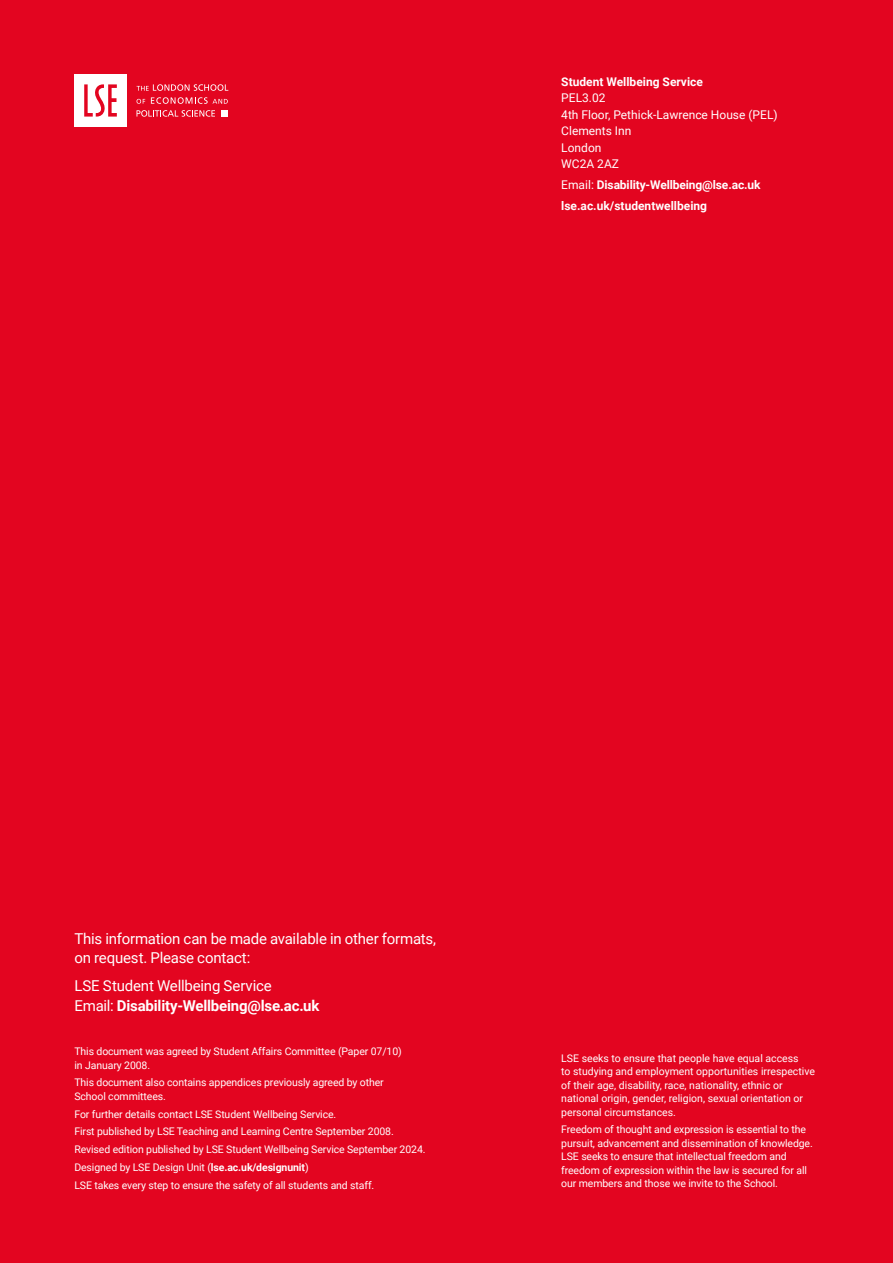
<style>
.page{position:relative;width:893px;height:1263px;background:#e30520}
.page>*{position:absolute;margin:0;border:0;box-sizing:border-box;transform-origin:0 0}
.t1{font:15px/19.5px "Roboto";letter-spacing:-.015em;color:#fff}
.t2{font:700 12px/20.7px "Roboto";color:#fff}
.t3{font:12px/16.5px "Roboto";color:#fff}
.t4{font:10.5px/13.5px "Roboto";letter-spacing:-.01em;color:#fff}
.s1{font-weight:400}
.s2{font-weight:700}
</style>
<div class="page">
<div style="left:74px;top:74px;width:53px;height:53px;background:#fff"></div>
<svg style="left:84px;top:84px;width:33px;height:33px"></svg>
<svg style="left:137px;top:110px;width:78px;height:7px"></svg>
<div style="left:221px;top:110px;width:7px;height:7px;background:#fff"></div>
<svg style="left:137px;top:84px;width:91px;height:7px"></svg>
<svg style="left:137px;top:99px;width:8px;height:5px"></svg>
<svg style="left:151px;top:97px;width:77px;height:7px"></svg>
<p class="t2" style="left:561px;top:70px;width:143px">Student Wellbeing Service</p>
<p class="t3" style="left:561px;top:89px;width:218px">PEL3.02<br>4th Floor, Pethick-Lawrence House (PEL)<br>Clements Inn<br>London<br>WC2A 2AZ</p>
<p class="t2" style="left:561px;top:174px;width:201px"><span class="s1">Email:</span> Disability-Wellbeing@lse.ac.uk lse.ac.uk/studentwellbeing</p>
<h1 class="t1" style="left:74px;top:928px;width:363px">This information can be made available in other formats, on request. Please contact:</h1>
<h1 class="t1" style="left:74px;top:976px;width:247px">LSE Student Wellbeing Service<br>Email: <span class="s2">Disability-Wellbeing@lse.ac.uk</span></h1>
<p class="t4" style="left:74px;top:1044px;width:329px">This document was agreed by Student Affairs Committee (Paper 07/10) in January 2008.</p>
<p class="t4" style="left:74px;top:1075px;width:311px">This document also contains appendices previously agreed by other<br>School committees.</p>
<p class="t4" style="left:74px;top:1104px;width:353px;line-height:17.7px">For further details contact LSE Student Wellbeing Service.<br>First published by LSE Teaching and Learning Centre September 2008.<br>Revised edition published by LSE Student Wellbeing Service September 2024.<br>Designed by LSE Design Unit (<span class="s2">lse.ac.uk/designunit</span>)<br>LSE takes every step to ensure the safety of all students and staff.</p>
<p class="t4" style="left:561px;top:1051px;width:255px">LSE seeks to ensure that people have equal access<br>to studying and employment opportunities irrespective of their age, disability, race, nationality, ethnic or national origin, gender, religion, sexual orientation or personal circumstances.</p>
<p class="t4" style="left:561px;top:1122px;width:253px">Freedom of thought and expression is essential to the pursuit, advancement and dissemination of knowledge.<br>LSE seeks to ensure that intellectual freedom and freedom of expression within the law is secured for all our members and those we invite to the School.</p>
</div>
